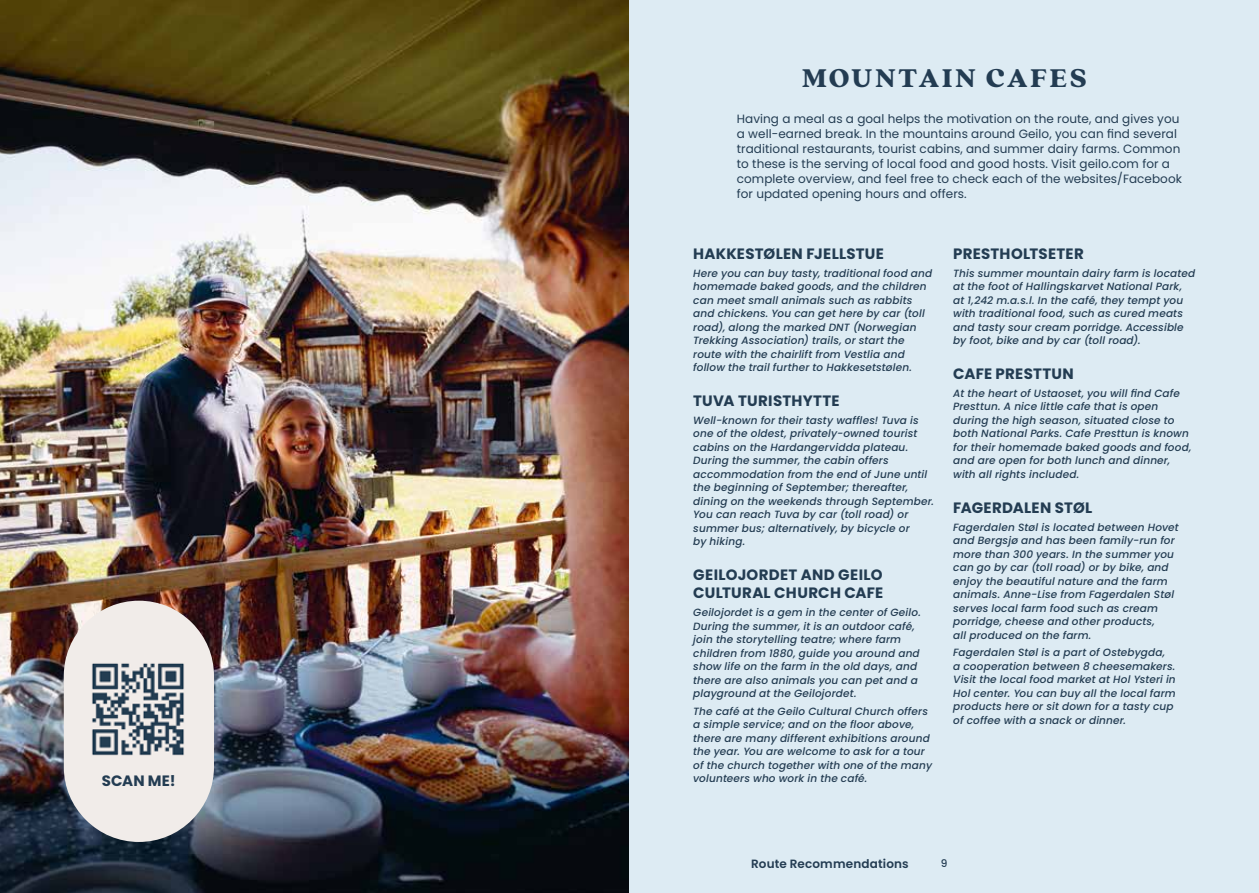
<style>
.page{position:relative;width:1259px;height:893px;background:#fff}
.page>*{position:absolute;margin:0;border:0;box-sizing:border-box;transform-origin:0 0}
.t1{font:900 28.5px "Quincy CF";letter-spacing:.08em;color:#233c52}
.t2{font:700 15px/18px "Poppins";letter-spacing:.015em;color:#233c52}
.t3{font:12px/15px "Poppins";letter-spacing:.005em;color:#233c52}
.t4{font:600 12px "Poppins";letter-spacing:.015em;color:#233c52}
.t5{font:italic 500 10.5px/13.5px "Poppins";letter-spacing:.015em;color:#233c52}
.t6{font:500 10.5px "Poppins";color:#233c52}
</style>
<div class="page">
<img style="left:0;top:0;width:629px;height:893px">
<div style="left:629px;top:0;width:630px;height:893px;background:#ddebf3"></div>
<svg style="left:64px;top:601px;width:150px;height:241px;background:#d0cbca"></svg>
<img style="left:82px;top:653px;width:112px;height:113px">
<h2 class="t2" style="left:102px;top:772px;width:75px">SCAN ME!</h2>
<h1 class="t1" style="left:801px;top:60px;width:287px">MOUNTAIN CAFES</h1>
<p class="t3" style="left:737px;top:112px;width:447px">Having a meal as a goal helps the motivation on the route, and gives you a well-earned break. In the mountains around Geilo, you can find several traditional restaurants, tourist cabins, and summer dairy farms. Common to these is the serving of local food and good hosts. Visit geilo.com for a complete overview, and feel free to check each of the websites/Facebook for updated opening hours and offers.</p>
<h2 class="t2" style="left:693px;top:245px;width:192px">HAKKESTØLEN FJELLSTUE</h2>
<p class="t5" style="left:693px;top:266px;width:240px">Here you can buy tasty, traditional food and homemade baked goods, and the children can meet small animals such as rabbits and chickens. You can get here by car (toll road), along the marked DNT (Norwegian Trekking Association) trails, or start the route with the chairlift from Vestlia and follow the trail further to Hakkesetstølen.</p>
<h2 class="t2" style="left:693px;top:392px;width:148px">TUVA TURISTHYTTE</h2>
<p class="t5" style="left:693px;top:413px;width:242px">Well-known for their tasty waffles! Tuva is one of the oldest, privately-owned tourist cabins on the Hardangervidda plateau.<br>During the summer, the cabin offers accommodation from the end of June until the beginning of September; thereafter, dining on the weekends through September.<br>You can reach Tuva by car (toll road) or summer bus; alternatively, by bicycle or<br>by hiking.</p>
<h2 class="t2" style="left:693px;top:566px;width:192px">GEILOJORDET AND GEILO<br>CULTURAL CHURCH CAFE</h2>
<p class="t5" style="left:693px;top:606px;width:229px">Geilojordet is a gem in the center of Geilo.<br>During the summer, it is an outdoor café, join the storytelling teatre; where farm children from 1880, guide you around and show life on the farm in the old days, and there are also animals you can pet and a playground at the Geilojordet.</p>
<p class="t5" style="left:693px;top:704px;width:240px">The café at the Geilo Cultural Church offers a simple service; and on the floor above, there are many different exhibitions around the year. You are welcome to ask for a tour of the church together with one of the many volunteers who work in the café.</p>
<h2 class="t2" style="left:953px;top:245px;width:132px">PRESTHOLTSETER</h2>
<p class="t5" style="left:953px;top:266px;width:243px">This summer mountain dairy farm is located at the foot of Hallingskarvet National Park, at 1,242 m.a.s.l. In the café, they tempt you with traditional food, such as cured meats and tasty sour cream porridge. Accessible by foot, bike and by car (toll road).</p>
<h2 class="t2" style="left:953px;top:365px;width:122px">CAFE PRESTTUN</h2>
<p class="t5" style="left:953px;top:386px;width:240px">At the heart of Ustaoset, you will find Cafe Presttun. A nice little cafe that is open during the high season, situated close to both National Parks. Cafe Presttun is known for their homemade baked goods and food, and are open for both lunch and dinner, with all rights included.</p>
<h2 class="t2" style="left:953px;top:499px;width:141px">FAGERDALEN STØL</h2>
<p class="t5" style="left:953px;top:520px;width:227px">Fagerdalen Støl is located between Hovet and Bergsjø and has been family-run for more than 300 years. In the summer you can go by car (toll road) or by bike, and enjoy the beautiful nature and the farm animals. Anne-Lise from Fagerdalen Støl serves local farm food such as cream porridge, cheese and other products,<br>all produced on the farm.</p>
<p class="t5" style="left:953px;top:646px;width:224px">Fagerdalen Støl is a part of Ostebygda,<br>a cooperation between 8 cheesemakers.<br>Visit the local food market at Hol Ysteri in Hol center. You can buy all the local farm products here or sit down for a tasty cup of coffee with a snack or dinner.</p>
<p class="t4" style="left:751px;top:856px;width:159px">Route Recommendations</p>
<p class="t6" style="left:941px;top:857px;width:8px">9</p>
</div>
